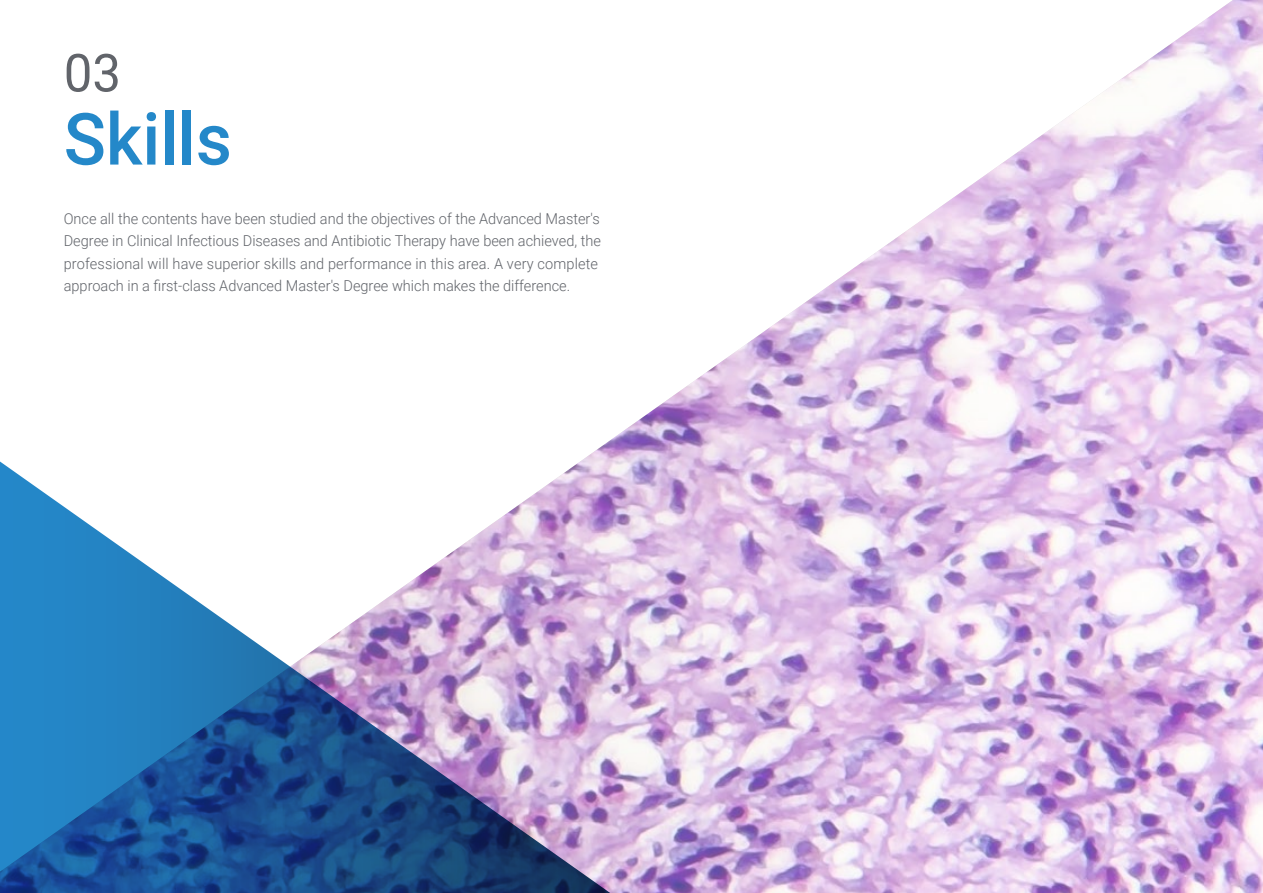
<style>
.page{position:relative;width:1263px;height:893px;background:#fff}
.page>*{position:absolute;margin:0;border:0;box-sizing:border-box;transform-origin:0 0}
.t1{font:500 72px "Roboto";color:#2488c9}
.t2{font:52.5px "Roboto";color:#61646a}
.t3{font:300 15px/22.5px "Roboto";color:#61646a}
</style>
<div class="page">
<img style="left:602px;top:0;width:661px;height:893px">
<svg style="left:0;top:446px;width:640px;height:447px"></svg>
<h2 class="t2" style="left:64px;top:36px;width:59px">03</h2>
<h1 class="t1" style="left:64px;top:89px;width:170px">Skills</h1>
<p class="t3" style="left:64px;top:207px;width:539px">Once all the contents have been studied and the objectives of the Advanced Master's Degree in Clinical Infectious Diseases and Antibiotic Therapy have been achieved, the professional will have superior skills and performance in this area. A very complete approach in a first-class Advanced Master's Degree which makes the difference.</p>
</div>
